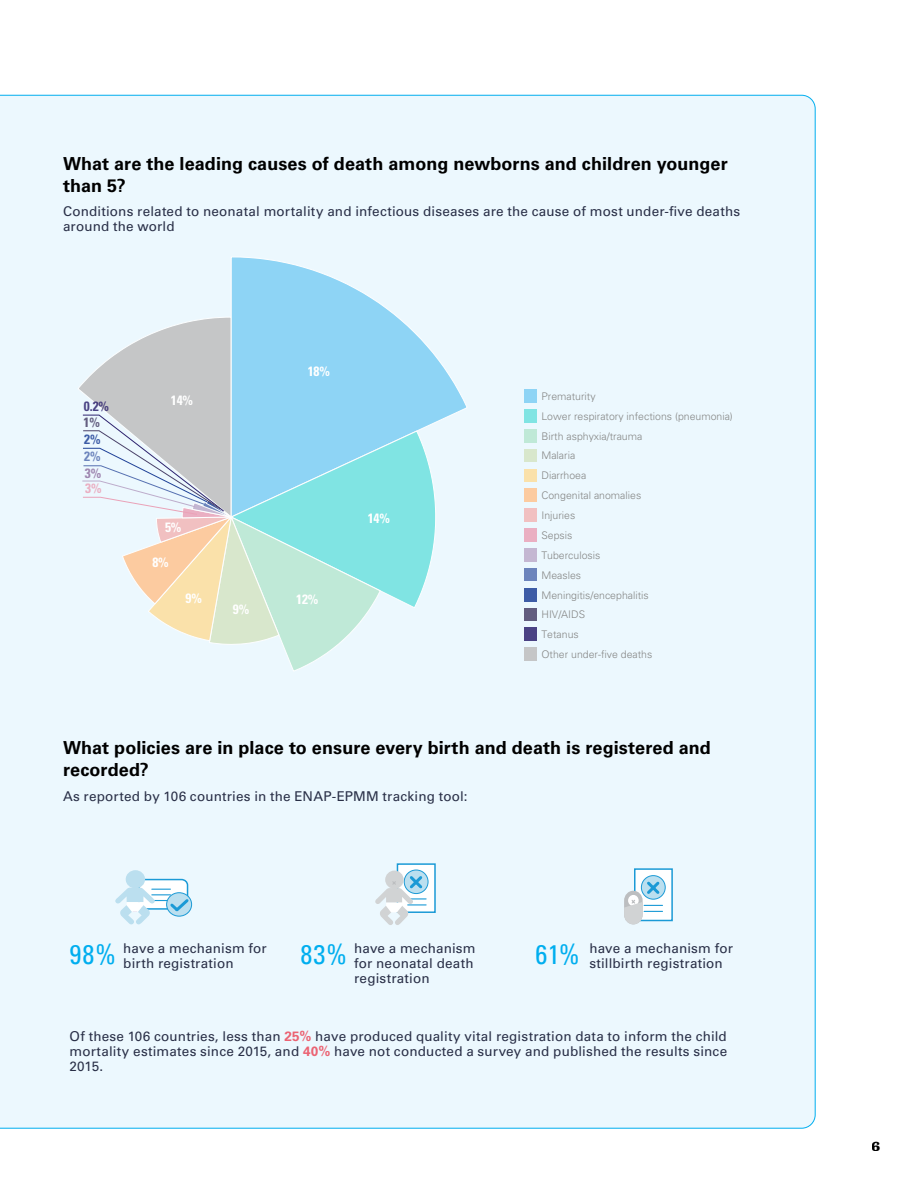
<style>
.page{position:relative;width:918px;height:1188px;background:#fff}
.page>*{position:absolute;margin:0;border:0;box-sizing:border-box;transform-origin:0 0}
.t1{font:700 18px/21.6px "Univers LT Std";letter-spacing:.005em;color:#000}
.t2{font:700 15px "Clarendon LT Std";color:#000}
.t3{font:13.5px/15px "Univers LT Std";letter-spacing:.01em;color:#292f47}
.t4{font:700 condensed 13.5px "Univers LT Std";letter-spacing:-.01em;color:#fff}
.t5{font:700 condensed 13.5px "Univers LT Std";color:rgb(45 34 110/.85)}
.t6{font:700 condensed 13.5px "Univers LT Std";color:#9e86b0}
.t7{font:700 condensed 13.5px "Univers LT Std";color:rgb(30 65 151/.85)}
.t8{font:700 condensed 13.5px "Univers LT Std";color:rgb(86 112 177/.85)}
.t9{font:700 condensed 13.5px "Univers LT Std";color:rgb(74 66 105/.85)}
.t10{font:700 condensed 13.5px "Univers LT Std";color:#eaa2b8}
.t11{font:300 10.5px/19.8px "Univers LT Std";color:#858685}
.s1{font-stretch:condensed;font-size:27px;color:#00aeef}
.s2{font-weight:700;color:#eb6373}
</style>
<div class="page">
<div style="left:0;top:95px;width:816px;height:1034px;background:#ecf8fe"></div>
<div style="left:139px;top:880px;width:49px;height:29px;background:#fff;border-radius:6px"></div>
<div style="left:138px;top:879px;width:50px;height:31px;border:2px solid #1b9ad6;border-radius:6px"></div>
<div style="left:166px;top:892px;width:26px;height:25px;border:1px solid #1b9ad6;border-radius:50%"></div>
<div style="left:126px;top:870px;width:19px;height:18px;background:#bbdfef;border-radius:50%"></div>
<svg style="left:115px;top:888px;width:76px;height:36px"></svg>
<div style="left:397px;top:863px;width:39px;height:50px;background:#fff;border:2px solid #1b9ad6"></div>
<div style="left:404px;top:870px;width:24px;height:24px;background:#bbdfef;border-radius:50%"></div>
<div style="left:404px;top:870px;width:24px;height:24px;border:1px solid #1b9ad6;border-radius:50%"></div>
<div style="left:385px;top:871px;width:19px;height:18px;background:#d1d3d4;border-radius:50%"></div>
<svg style="left:375px;top:873px;width:51px;height:52px"></svg>
<div style="left:634px;top:868px;width:39px;height:53px;background:#fff;border:2px solid #1b9ad6"></div>
<svg style="left:641px;top:876px;width:24px;height:23px"></svg>
<div style="left:641px;top:875px;width:25px;height:25px;border:1px solid #1b9ad6;border-radius:50%"></div>
<svg style="left:624px;top:879px;width:39px;height:45px"></svg>
<svg style="left:231px;top:256px;width:237px;height:262px;background:#c9eafa"></svg>
<div style="left:524px;top:389px;width:13px;height:13px;background:#8ed4f5"></div>
<div style="left:524px;top:409px;width:13px;height:13px;background:#80e4e3"></div>
<div style="left:524px;top:429px;width:13px;height:13px;background:#bfe9d7"></div>
<div style="left:524px;top:449px;width:13px;height:13px;background:#d8e7cc"></div>
<div style="left:524px;top:469px;width:13px;height:13px;background:#fae1aa"></div>
<div style="left:524px;top:489px;width:13px;height:13px;background:#fccba0"></div>
<div style="left:524px;top:509px;width:13px;height:13px;background:#f1c0c1"></div>
<div style="left:524px;top:529px;width:13px;height:13px;background:#eaafc2"></div>
<div style="left:524px;top:548px;width:13px;height:13px;background:#c4b7d2"></div>
<div style="left:524px;top:568px;width:13px;height:13px;background:#6c84bc"></div>
<div style="left:524px;top:588px;width:13px;height:13px;background:#3d5ca6"></div>
<div style="left:524px;top:608px;width:13px;height:13px;background:#625d7f"></div>
<div style="left:524px;top:628px;width:13px;height:13px;background:#4a4284"></div>
<div style="left:524px;top:648px;width:13px;height:13px;background:#c5c6c7"></div>
<svg style="left:77px;top:317px;width:359px;height:355px;background:#bce0e5"></svg>
<h1 class="t1" style="left:63px;top:153px;width:666px">What are the leading causes of death among newborns and children younger than 5?</h1>
<p class="t3" style="left:63px;top:203px;width:679px">Conditions related to neonatal mortality and infectious diseases are the cause of most under-five deaths around the world</p>
<p class="t5" style="left:84px;top:398px;width:27px">0.2%</p>
<p class="t9" style="left:84px;top:414px;width:18px">1%</p>
<p class="t7" style="left:84px;top:431px;width:18px">2%</p>
<p class="t8" style="left:84px;top:448px;width:18px">2%</p>
<p class="t6" style="left:85px;top:465px;width:18px">3%</p>
<p class="t10" style="left:85px;top:480px;width:18px">3%</p>
<p class="t4" style="left:171px;top:392px;width:24px">14%</p>
<p class="t4" style="left:165px;top:518px;width:18px">5%</p>
<p class="t4" style="left:152px;top:554px;width:18px">8%</p>
<p class="t4" style="left:186px;top:590px;width:18px">9%</p>
<p class="t4" style="left:233px;top:601px;width:18px">9%</p>
<p class="t4" style="left:308px;top:363px;width:24px">18%</p>
<p class="t4" style="left:296px;top:591px;width:24px">12%</p>
<p class="t4" style="left:368px;top:510px;width:24px">14%</p>
<p class="t11" style="left:541px;top:386px;width:193px">Prematurity<br>Lower respiratory infections (pneumonia)<br>Birth asphyxia/trauma<br>Malaria<br>Diarrhoea<br>Congenital anomalies<br>Injuries<br>Sepsis<br>Tuberculosis<br>Measles<br>Meningitis/encephalitis<br>HIV/AIDS<br>Tetanus<br>Other under-five deaths</p>
<h1 class="t1" style="left:63px;top:737px;width:649px">What policies are in place to ensure every birth and death is registered and recorded?</h1>
<p class="t3" style="left:63px;top:789px;width:406px">As reported by 106 countries in the ENAP-EPMM tracking tool:</p>
<p class="t3" style="left:123px;top:941px;width:145px;text-indent:-54px"><span class="s1">98%</span> have a mechanism for birth registration</p>
<p class="t3" style="left:354px;top:941px;width:123px;text-indent:-54px"><span class="s1">83%</span> have a mechanism for neonatal death registration</p>
<p class="t3" style="left:589px;top:941px;width:145px;text-indent:-54px"><span class="s1">61%</span> have a mechanism for stillbirth registration</p>
<p class="t3" style="left:70px;top:1029px;width:659px;text-align:justify">Of these 106 countries, less than <span class="s2">25%</span> have produced quality vital registration data to inform the child mortality estimates since 2015, and <span class="s2">40%</span> have not conducted a survey and published the results since 2015.</p>
<p class="t2" style="left:872px;top:1136px;width:11px">6</p>
</div>
